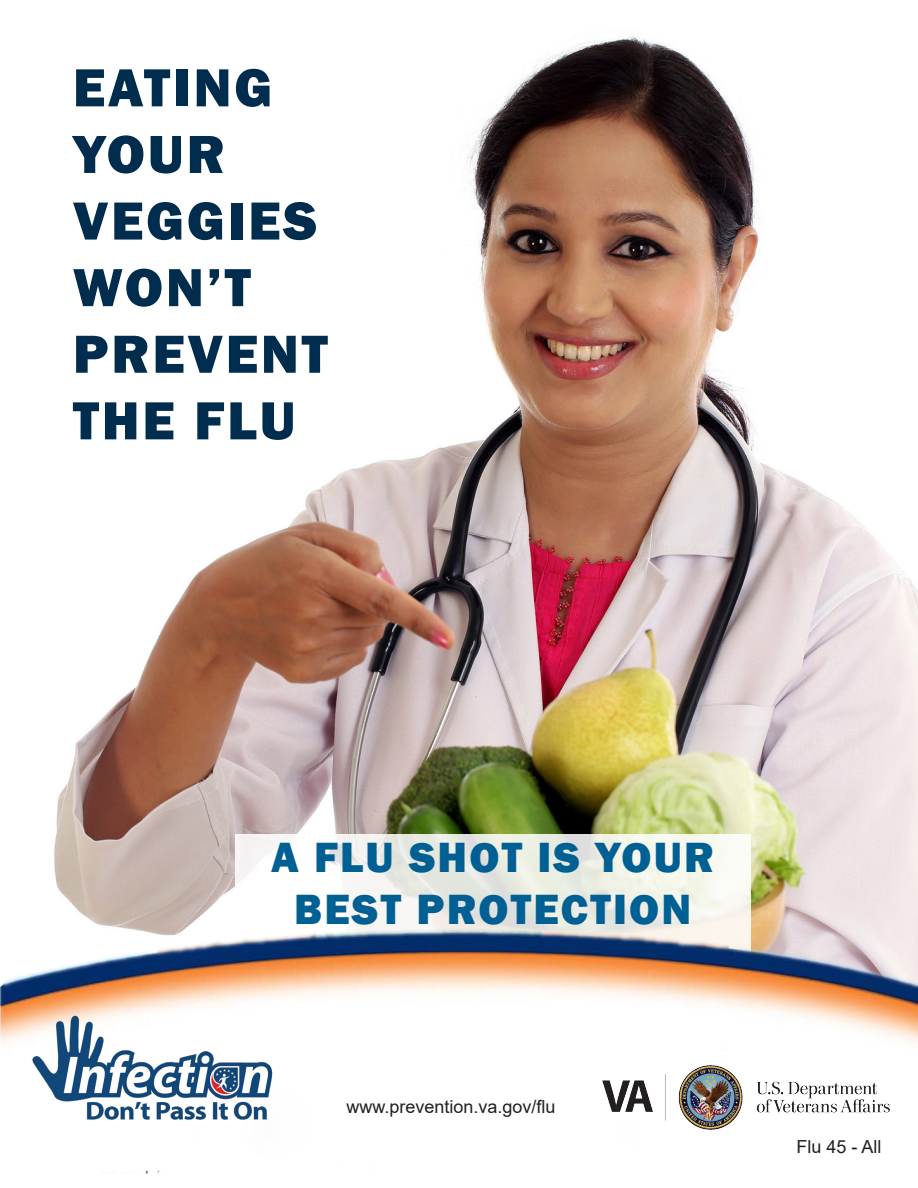
<style>
.page{position:relative;width:918px;height:1188px;background:#fff}
.page>*{position:absolute;margin:0;border:0;box-sizing:border-box;transform-origin:0 0}
.t1{font:800 55.5px/66.6px "Franklin Gothic";letter-spacing:.05em;color:#002c4e}
.t2{font:800 43.5px/52.2px "Franklin Gothic";letter-spacing:.05em;color:#006093;text-align:center}
.Hyperlink{font:18px "Arial";color:#231f20}
.Body_Copy{font:18px "Arial";color:#231f20}
</style>
<div class="page">
<img style="left:54px;top:36px;width:864px;height:892px">
<svg style="left:235px;top:834px;width:516px;height:94px"></svg>
<img style="left:0;top:928px;width:918px;height:246px">
<img style="left:20px;top:1006px;width:261px;height:130px">
<img style="left:603px;top:1066px;width:286px;height:64px">
<h1 class="t1" style="left:73px;top:54px;width:256px">EATING<br>YOUR<br>VEGGIES<br>WON’T<br>PREVENT<br>THE FLU</h1>
<h2 class="t2" style="left:271px;top:831px;width:445px">A FLU SHOT IS YOUR<br>BEST PROTECTION</h2>
<p class="Hyperlink" style="left:346px;top:1094px;width:211px">www.prevention.va.gov/flu</p>
<p class="Body_Copy" style="left:796px;top:1134px;width:87px">Flu 45 - All</p>
</div>
